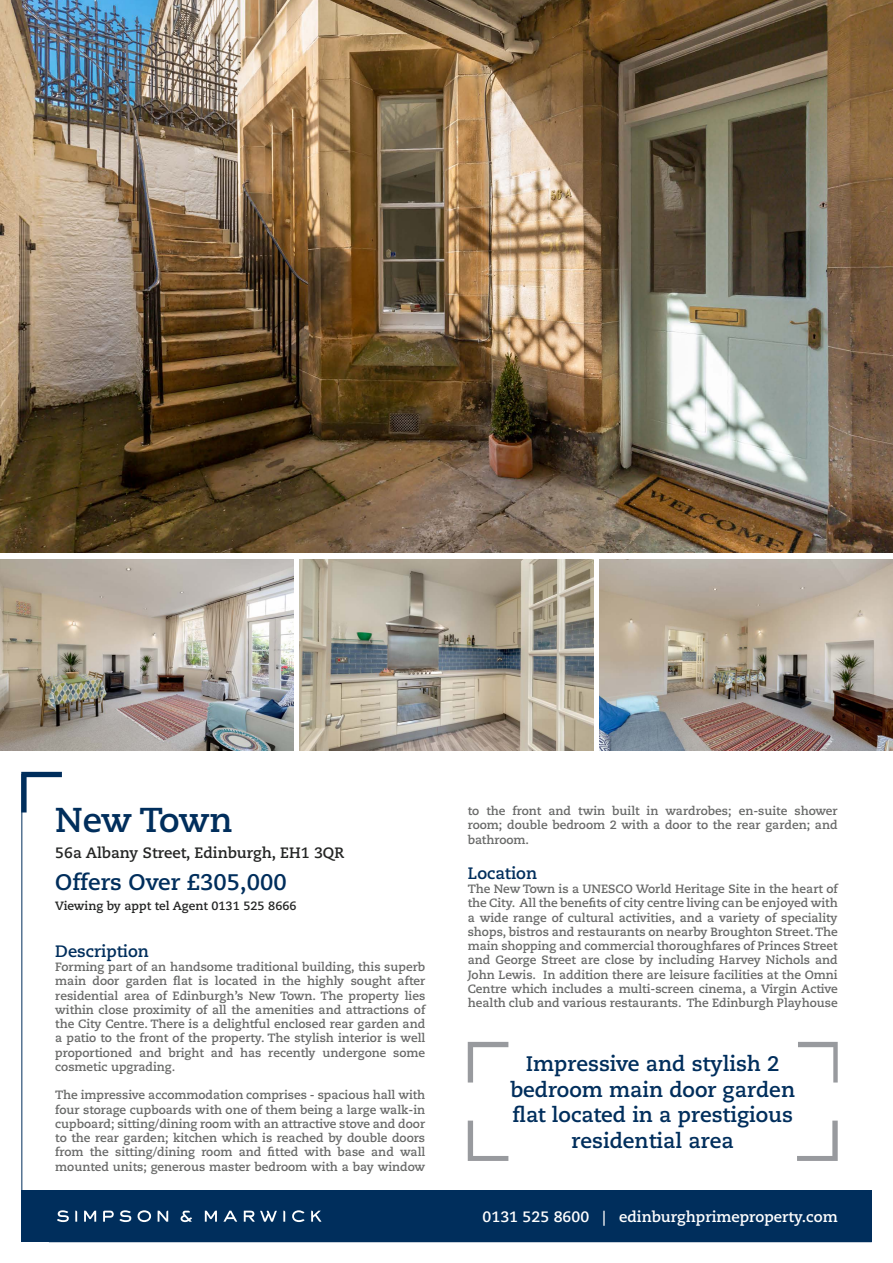
<style>
.page{position:relative;width:893px;height:1263px;background:#fff}
.page>*{position:absolute;margin:0;border:0;box-sizing:border-box;transform-origin:0 0}
.Address_1{font:700 34.5px "Caecilia LT Std";letter-spacing:-.025em;color:#002e5c}
.Price{font:700 22.5px "Caecilia LT Std";color:#002e5c}
.Strapline{font:700 21px/25.5px "Caecilia LT Std";color:#002e5c;text-align:center}
.t1{font:700 16.5px "Caecilia LT Std";color:#002e5c}
.Banner_Contact{font:700 15px "Caecilia LT Std";color:#fff}
.Address_2{font:700 15px "Caecilia LT Std";color:#242524}
.Body{font:700 12px/14.2px "Caecilia LT Std";color:#696a69;text-align:justify}
.Viewing{font:700 12px "Caecilia LT Std";color:#242524}
</style>
<div class="page">
<img style="left:0;top:0;width:893px;height:553px">
<img style="left:0;top:559px;width:293px;height:191px">
<img style="left:300px;top:559px;width:293px;height:191px">
<img style="left:600px;top:559px;width:293px;height:191px">
<hr style="left:21px;top:774px;width:1px;height:468px;background:#002e5c">
<div style="left:21px;top:1191px;width:851px;height:51px;background:#002e5c"></div>
<svg style="left:468px;top:1042px;width:40px;height:40px"></svg>
<svg style="left:798px;top:1042px;width:40px;height:40px"></svg>
<svg style="left:468px;top:1120px;width:40px;height:41px"></svg>
<svg style="left:797px;top:1120px;width:41px;height:41px"></svg>
<svg style="left:21px;top:772px;width:41px;height:40px"></svg>
<svg style="left:181px;top:1211px;width:11px;height:11px"></svg>
<svg style="left:138px;top:1210px;width:13px;height:12px"></svg>
<svg style="left:75px;top:1211px;width:2px;height:11px"></svg>
<svg style="left:158px;top:1211px;width:10px;height:11px"></svg>
<svg style="left:57px;top:1210px;width:12px;height:12px"></svg>
<svg style="left:84px;top:1211px;width:12px;height:11px"></svg>
<svg style="left:103px;top:1210px;width:28px;height:12px"></svg>
<svg style="left:205px;top:1211px;width:12px;height:11px"></svg>
<svg style="left:244px;top:1210px;width:33px;height:12px"></svg>
<svg style="left:223px;top:1211px;width:14px;height:11px"></svg>
<svg style="left:283px;top:1211px;width:2px;height:11px"></svg>
<svg style="left:292px;top:1210px;width:13px;height:12px"></svg>
<svg style="left:311px;top:1211px;width:10px;height:11px"></svg>
<p class="Address_1" style="left:55px;top:800px;width:179px">New Town</p>
<p class="Address_2" style="left:55px;top:843px;width:290px">56a Albany Street, Edinburgh, EH1 3QR</p>
<p class="Price" style="left:55px;top:869px;width:233px">Offers Over £305,000</p>
<p class="Viewing" style="left:55px;top:899px;width:243px">Viewing by appt tel Agent 0131 525 8666</p>
<p class="t1" style="left:55px;top:941px;width:95px">Description</p>
<p class="Body" style="left:55px;top:960px;width:371px">Forming part of an handsome traditional building, this superb main door garden flat is located in the highly sought after residential area of Edinburgh’s New Town. The property lies within close proximity of all the amenities and attractions of the City Centre. There is a delightful enclosed rear garden and a patio to the front of the property. The stylish interior is well proportioned and bright and has recently undergone some cosmetic upgrading.</p>
<p class="Body" style="left:55px;top:1088px;width:371px">The impressive accommodation comprises - spacious hall with four storage cupboards with one of them being a large walk-in cupboard; sitting/dining room with an attractive stove and door to the rear garden; kitchen which is reached by double doors from the sitting/dining room and fitted with base and wall mounted units; generous master bedroom with a bay window</p>
<p class="Body" style="left:468px;top:804px;width:371px">to the front and twin built in wardrobes; en-suite shower room; double bedroom 2 with a door to the rear garden; and bathroom.</p>
<p class="t1" style="left:468px;top:863px;width:71px">Location</p>
<p class="Body" style="left:468px;top:882px;width:371px">The New Town is a UNESCO World Heritage Site in the heart of the City. All the benefits of city centre living can be enjoyed with a wide range of cultural activities, and a variety of speciality shops, bistros and restaurants on nearby Broughton Street. The main shopping and commercial thoroughfares of Princes Street and George Street are close by including Harvey Nichols and John Lewis. In addition there are leisure facilities at the Omni Centre which includes a multi-screen cinema, a Virgin Active health club and various restaurants. The Edinburgh Playhouse</p>
<p class="Strapline" style="left:510px;top:1051px;width:286px">Impressive and stylish 2 bedroom main door garden flat located in a prestigious residential area</p>
<p class="Banner_Contact" style="left:483px;top:1208px;width:357px">0131 525 8600 | edinburghprimeproperty.com</p>
</div>
